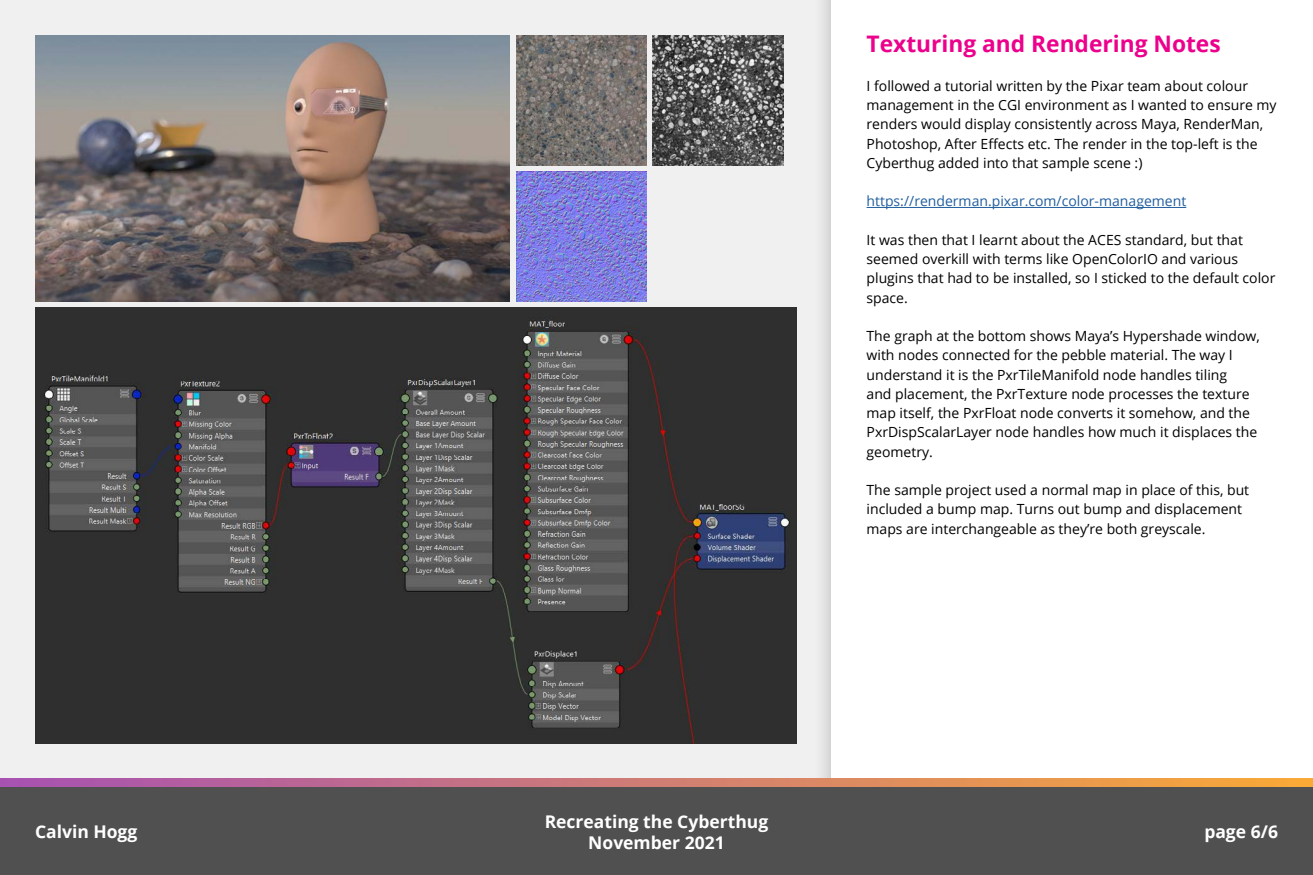
<style>
.page{position:relative;width:1313px;height:875px;background:#fff}
.page>*{position:absolute;margin:0;border:0;box-sizing:border-box;transform-origin:0 0}
.t1{font:700 22.75px "Open Sans";color:#ec008c}
.t2{font:700 17.5px/21px "Open Sans";color:#fff;text-align:center}
.Custom_style{font:14px/19.2px "Open Sans";color:#000}
.Custom_style-2{font:14px "Open Sans";color:#215e9e}
</style>
<div class="page">
<div style="left:0;top:0;width:812px;height:779px;background:#f0f0f0"></div>
<div style="left:812px;top:0;width:500px;height:875px;background:#e5e5e5"></div>
<div style="left:831px;top:0;width:481px;height:875px;background:#fff"></div>
<svg style="left:0;top:779px;width:1312px;height:9px;background:#c1786f"></svg>
<div style="left:0;top:788px;width:1312px;height:87px;background:#505050"></div>
<hr style="left:866px;top:207px;width:320px;height:1px;background:#215e9e">
<img style="left:35px;top:308px;width:761px;height:436px">
<img style="left:35px;top:35px;width:475px;height:267px">
<img style="left:516px;top:35px;width:130px;height:130px">
<img style="left:516px;top:172px;width:130px;height:130px">
<img style="left:653px;top:35px;width:130px;height:130px">
<p class="t1" style="left:866px;top:28px;width:356px">Texturing and Rendering Notes</p>
<p class="Custom_style" style="left:866px;top:76px;width:411px">I followed a tutorial written by the Pixar team about colour management in the CGI environment as I wanted to ensure my renders would display consistently across Maya, RenderMan, Photoshop, After Effects etc. The render in the top-left is the Cyberthug added into that sample scene :)</p>
<p class="Custom_style-2" style="left:866px;top:192px;width:321px">https://renderman.pixar.com/color-management</p>
<p class="Custom_style" style="left:866px;top:230px;width:410px">It was then that I learnt about the ACES standard, but that seemed overkill with terms like OpenColorIO and various plugins that had to be installed, so I sticked to the default color space.</p>
<p class="Custom_style" style="left:866px;top:326px;width:395px">The graph at the bottom shows Maya’s Hypershade window, with nodes connected for the pebble material. The way I understand it is the PxrTileManifold node handles tiling<br>and placement, the PxrTexture node processes the texture map itself, the PxrFloat node converts it somehow, and the PxrDispScalarLayer node handles how much it displaces the geometry.</p>
<p class="Custom_style" style="left:866px;top:480px;width:384px">The sample project used a normal map in place of this, but included a bump map. Turns out bump and displacement maps are interchangeable as they’re both greyscale.</p>
<p class="t2" style="left:544px;top:810px;width:225px">Recreating the Cyberthug<br>November 2021</p>
<p class="t2" style="left:35px;top:821px;width:104px">Calvin Hogg</p>
<p class="t2" style="left:1204px;top:821px;width:75px">page 6/6</p>
</div>
